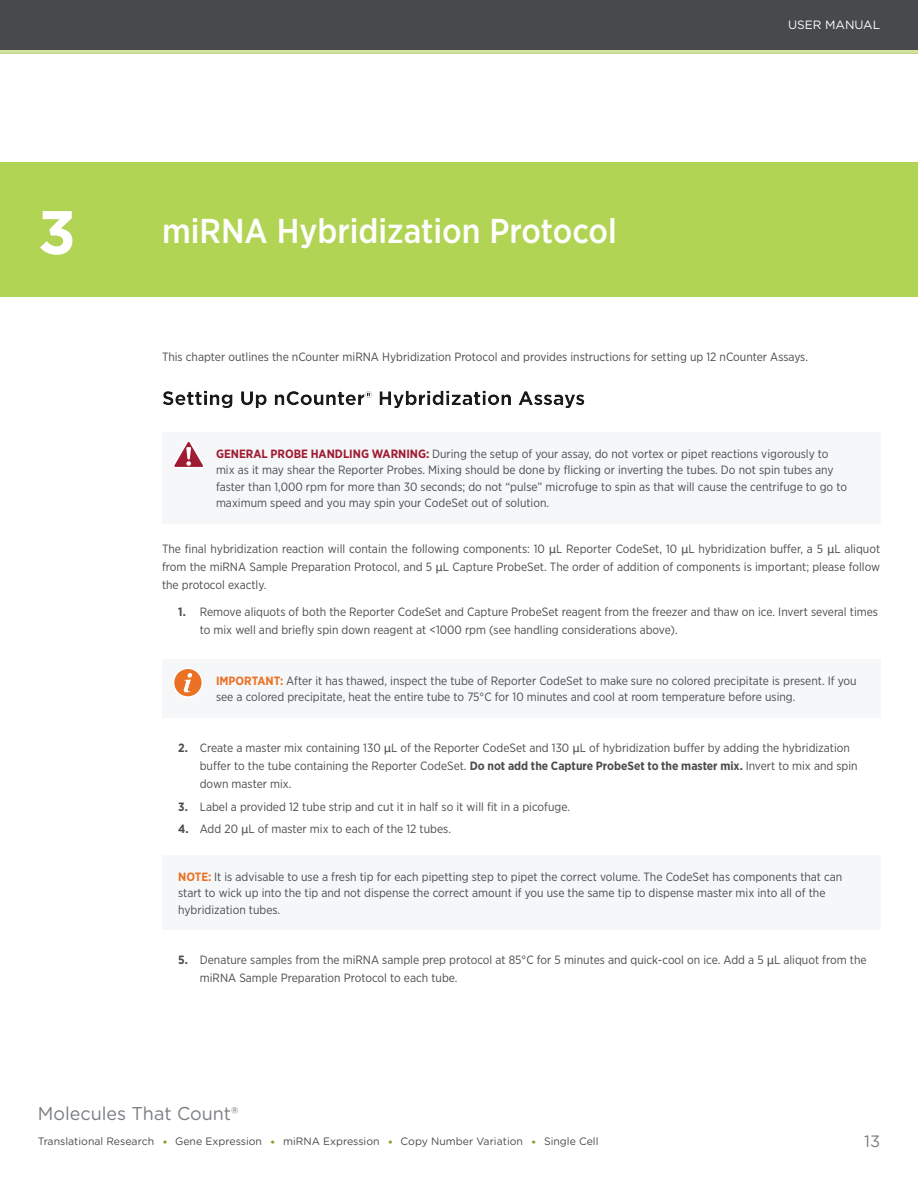
<style>
.page{position:relative;width:918px;height:1188px;background:#fff}
.page>*{position:absolute;margin:0;border:0;box-sizing:border-box;transform-origin:0 0}
.Heading_2{font:700 61.5px "Gotham";color:#fff}
.Heading_Main{font:500 34.5px "Gotham Narrow";color:#fff}
.t1{font:18.6px "Gotham Rounded";color:#7a7e83}
.t2{font:16.5px "Gotham Rounded";color:#7a7e83}
.Body_Text{font:12px/16.5px "Gotham Narrow";color:#4b4c4d}
.Number{font:12px/18px "Gotham Narrow";color:#4b4c4d}
.t3{font:12px "Gotham";color:#fff}
.t4{font:10.65px "Gotham Rounded";color:#48494d}
.s1{font-weight:700;color:#9f1c33}
.s2{font-family:"Helvetica"}
.s3{font-weight:700}
.s4{font-weight:700;color:#eb7125}
</style>
<div class="page">
<div style="left:0;top:162px;width:918px;height:135px;background:#b2d454"></div>
<div style="left:0;top:0;width:918px;height:51px;background:#48494d"></div>
<div style="left:0;top:50px;width:918px;height:6px;background:#231f20;opacity:.1"></div>
<div style="left:156px;top:385px;width:616px;height:28px;background:#231f20;opacity:.25"></div>
<div style="left:162px;top:432px;width:718px;height:92px;background:#f6f7f8"></div>
<svg style="left:174px;top:442px;width:29px;height:25px"></svg>
<div style="left:162px;top:855px;width:718px;height:75px;background:#f6f7f8"></div>
<div style="left:162px;top:659px;width:718px;height:59px;background:#f6f7f8"></div>
<div style="left:174px;top:668px;width:28px;height:29px;background:#eb7125;border-radius:50%"></div>
<div style="left:173px;top:668px;width:30px;height:30px;border:2px solid #fff;border-radius:50%"></div>
<svg style="left:184px;top:673px;width:8px;height:19px"></svg>
<p class="Heading_2" style="left:38px;top:192px;width:40px">3</p>
<p class="Heading_Main" style="left:162px;top:209px;width:456px">miRNA Hybridization Protocol</p>
<p class="t3" style="left:788px;top:17px;width:94px">USER MANUAL</p>
<p class="Body_Text" style="left:162px;top:348px;width:648px">This chapter outlines the nCounter miRNA Hybridization Protocol and provides instructions for setting up 12 nCounter Assays.</p>
<p class="Body_Text" style="left:216px;top:445px;width:633px"><span class="s1">GENERAL PROBE HANDLING WARNING:</span> During the setup of your assay, do not vortex or pipet reactions vigorously to mix as it may shear the Reporter Probes. Mixing should be done by flicking or inverting the tubes. Do not spin tubes any faster than 1,000 rpm for more than 30 seconds; do not “pulse” microfuge to spin as that will cause the centrifuge to go to maximum speed and you may spin your CodeSet out of solution.</p>
<p class="Body_Text" style="left:162px;top:540px;width:720px;line-height:18px;text-align:justify">The final hybridization reaction will contain the following components: 10 <span class="s2">μ</span>L Reporter CodeSet, 10 <span class="s2">μ</span>L hybridization buffer, a 5 <span class="s2">μ</span>L aliquot from the miRNA Sample Preparation Protocol, and 5 <span class="s2">μ</span>L Capture ProbeSet. The order of addition of components is important; please follow the protocol exactly.</p>
<p class="Number" style="left:200px;top:603px;width:680px;text-indent:-22px"><span class="s3">1.</span> Remove aliquots of both the Reporter CodeSet and Capture ProbeSet reagent from the freezer and thaw on ice. Invert several times to mix well and briefly spin down reagent at &lt;1000 rpm (see handling considerations above).</p>
<p class="Body_Text" style="left:216px;top:672px;width:642px"><span class="s4">IMPORTANT:</span> After it has thawed, inspect the tube of Reporter CodeSet to make sure no colored precipitate is present. If you see a colored precipitate, heat the entire tube to 75°C for 10 minutes and cool at room temperature before using.</p>
<p class="Number" style="left:200px;top:739px;width:659px;text-indent:-22px"><span class="s3">2.</span> Create a master mix containing 130 <span class="s2">μ</span>L of the Reporter CodeSet and 130 <span class="s2">μ</span>L of hybridization buffer by adding the hybridization buffer to the tube containing the Reporter CodeSet. <span class="s3">Do not add the Capture ProbeSet to the master mix.</span> Invert to mix and spin down master mix.</p>
<p class="Number" style="left:178px;top:797px;width:393px"><span class="s3">3.</span> Label a provided 12 tube strip and cut it in half so it will fit in a picofuge.</p>
<p class="Number" style="left:178px;top:820px;width:274px"><span class="s3">4.</span> Add 20 <span class="s2">μ</span>L of master mix to each of the 12 tubes.</p>
<p class="Body_Text" style="left:178px;top:868px;width:666px"><span class="s4">NOTE:</span> It is advisable to use a fresh tip for each pipetting step to pipet the correct volume. The CodeSet has components that can start to wick up into the tip and not dispense the correct amount if you use the same tip to dispense master mix into all of the hybridization tubes.</p>
<p class="Number" style="left:200px;top:950px;width:668px;text-indent:-22px"><span class="s3">5.</span> Denature samples from the miRNA sample prep protocol at 85°C for 5 minutes and quick-cool on ice. Add a 5 <span class="s2">μ</span>L aliquot from the miRNA Sample Preparation Protocol to each tube.</p>
<h3 class="t1" style="left:38px;top:1101px;width:202px">Molecules That Count®</h3>
<p class="t4" style="left:38px;top:1133px;width:118px">Translational Research</p>
<p class="t4" style="left:175px;top:1133px;width:88px">Gene Expression</p>
<p class="t4" style="left:283px;top:1133px;width:98px">miRNA Expression</p>
<p class="t4" style="left:401px;top:1133px;width:124px">Copy Number Variation</p>
<p class="t4" style="left:544px;top:1133px;width:56px">Single Cell</p>
<h3 class="t2" style="left:864px;top:1130px;width:18px">13</h3>
</div>
